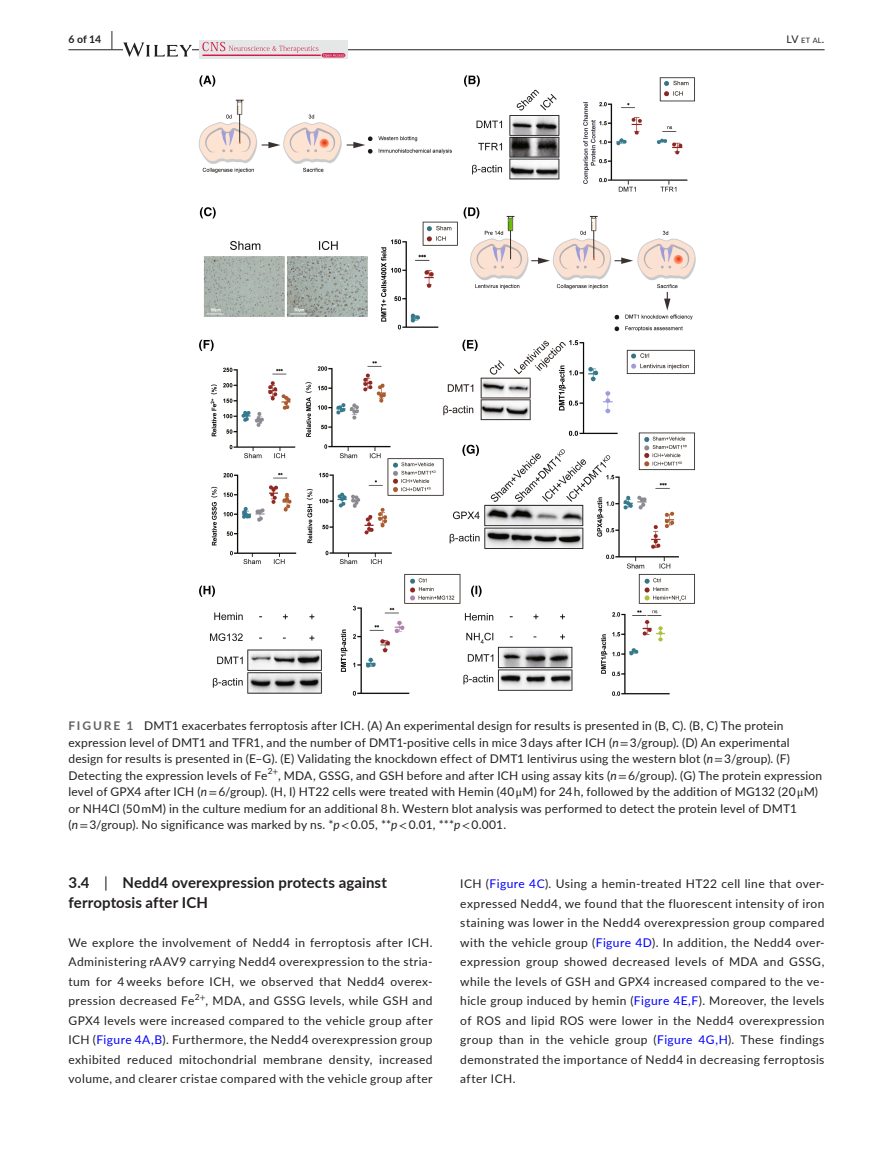
<style>
.page{position:relative;width:893px;height:1174px;background:#fff}
.page>*{position:absolute;margin:0;border:0;box-sizing:border-box;transform-origin:0 0}
.t1{font:700 15px/19.5px "Lato";letter-spacing:.005em;color:#231f20}
.t2{font:12px/19.5px "Lato";letter-spacing:.015em;color:#231f20;text-align:justify}
.t3{font:700 10.5px "Lato";color:#231f20}
.t4{font:8.4px "Lato";color:#231f20}
.t5{font:7.35px "Lato";color:#231f20}
.s1{font-size:19.5px}
.s2{font-size:10.5px}
.s3{font-weight:700;color:#636366}
.s4{font-style:italic}
.s5{font-family:"STIX"}
.s6{font-weight:400}
.s7{color:#00f}
</style>
<div class="page">
<hr style="left:68px;top:49px;width:756px;height:1px;background:#231f20">
<svg style="left:123px;top:42px;width:69px;height:15px"></svg>
<div style="left:200px;top:40px;width:148px;height:19px;background:#e5e6e6"></div>
<hr style="left:322px;top:53px;width:23px;height:4px;background:#d42d58;border-radius:2px">
<svg style="left:202px;top:42px;width:142px;height:15px"></svg>
<img style="left:198px;top:75px;width:498px;height:621px">
<p class="t3" style="left:68px;top:31px;width:46px">6 of 14 <span class="s1">|</span></p>
<p class="t5" style="left:786px;top:35px;width:39px"><span class="s2">LV</span> et al<span class="s2">.</span></p>
<p class="t2" style="left:68px;top:717px;width:723px;line-height:16.5px;text-align:left"><span class="s3">FIGURE 1</span> DMT1 exacerbates ferroptosis after ICH. (A) An experimental design for results is presented in (B, C). (B, C) The protein expression level of DMT1 and TFR1, and the number of DMT1-positive cells in mice 3 days after ICH (<span class="s4">n</span><span class="s5">=</span> 3/group). (D) An experimental design for results is presented in (E–G). (E) Validating the knockdown effect of DMT1 lentivirus using the western blot (<span class="s4">n</span><span class="s5">=</span> 3/group). (F)<br>Detecting the expression levels of Fe</p>
<p class="t4" style="left:268px;top:765px;width:12px">2<span class="s5">+</span></p>
<p class="t2" style="left:68px;top:766px;width:755px;line-height:16.5px;text-align:left;text-indent:210px">, MDA, GSSG, and GSH before and after ICH using assay kits (<span class="s4">n</span><span class="s5">=</span> 6/group). (G) The protein expression level of GPX4 after ICH (<span class="s4">n</span><span class="s5">=</span> 6/group). (H, I) HT22 cells were treated with Hemin (40 <span class="s5">μ</span>M) for 24 h, followed by the addition of MG132 (20 <span class="s5">μ</span>M) or NH4Cl (50 mM) in the culture medium for an additional 8 h. Western blot analysis was performed to detect the protein level of DMT1<br>(<span class="s4">n</span><span class="s5">=</span> 3/group). No significance was marked by ns. *<span class="s4">p</span><span class="s5">&lt;</span> 0.05, **<span class="s4">p</span><span class="s5">&lt;</span> 0.01, ***<span class="s4">p</span><span class="s5">&lt;</span> 0.001.</p>
<p class="t1" style="left:68px;top:872px;width:320px">3.4 <span class="s6">|</span> Nedd4 overexpression protects against ferroptosis after ICH</p>
<p class="t2" style="left:68px;top:932px;width:366px">We explore the involvement of Nedd4 in ferroptosis after ICH.<br>Administering rAAV9 carrying Nedd4 overexpression to the stria&shy;tum for 4 weeks before ICH, we observed that Nedd4 overex&shy;pression decreased Fe<sup>2</sup><sup>+</sup>, MDA, and GSSG levels, while GSH and GPX4 levels were increased compared to the vehicle group after ICH (<span class="s7">Figure 4A,B</span>). Furthermore, the Nedd4 overexpression group exhibited reduced mitochondrial membrane density, increased volume, and clearer cristae compared with the vehicle group after</p>
<p class="t2" style="left:460px;top:873px;width:366px">ICH (<span class="s7">Figure 4C</span>). Using a hemin-treated HT22 cell line that over&shy;expressed Nedd4, we found that the fluorescent intensity of iron staining was lower in the Nedd4 overexpression group compared with the vehicle group (<span class="s7">Figure 4D</span>). In addition, the Nedd4 over&shy;expression group showed decreased levels of MDA and GSSG, while the levels of GSH and GPX4 increased compared to the ve&shy;hicle group induced by hemin (<span class="s7">Figure 4E,F</span>). Moreover, the levels of ROS and lipid ROS were lower in the Nedd4 overexpression group than in the vehicle group (<span class="s7">Figure 4G,H</span>). These findings demonstrated the importance of Nedd4 in decreasing ferroptosis after ICH.</p>
</div>
